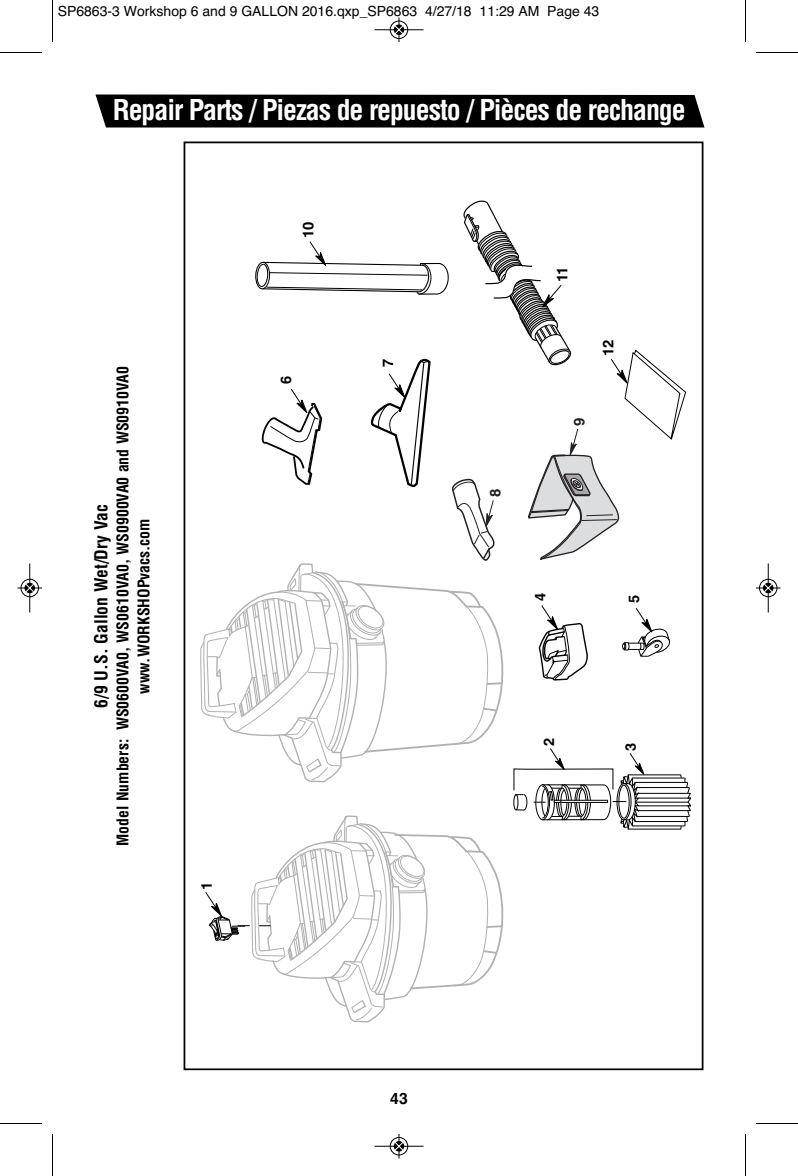
<style>
.page{position:relative;width:798px;height:1176px;background:#fff}
.page>*{position:absolute;margin:0;border:0;box-sizing:border-box;transform-origin:0 0}
.t1{font:700 condensed 28px "Helvetica";letter-spacing:-.04em;color:#fff}
.t2{font:700 condensed 17.5px "Helvetica";color:#000}
.t3{font:700 condensed 15.75px/21px "Helvetica";color:#000;text-align:center}
.t4{font:700 15.75px "Helvetica";color:#000}
.t5{font:700 14.88px "Helvetica";color:#000}
.t6{font:700 14.88px "Helvetica";color:#231f20}
.t7{font:700 14.7px "Helvetica";color:#000}
.t8{font:14px "Helvetica";color:#000}
</style>
<div class="page">
<svg style="left:95px;top:94px;width:609px;height:34px;background:#0d0d0d"></svg>
<svg style="left:201px;top:200px;width:491px;height:823px"></svg>
<hr style="left:52px;top:0;width:1px;height:42px;background:#000">
<hr style="left:0;top:52px;width:42px;height:1px;background:#000">
<hr style="left:745px;top:0;width:1px;height:42px;background:#000">
<hr style="left:756px;top:52px;width:42px;height:1px;background:#000">
<hr style="left:52px;top:1134px;width:1px;height:42px;background:#000">
<hr style="left:0;top:1123px;width:42px;height:1px;background:#000">
<hr style="left:745px;top:1134px;width:1px;height:42px;background:#000">
<hr style="left:756px;top:1123px;width:42px;height:1px;background:#000">
<div style="left:390px;top:20px;width:18px;height:19px;border:1px solid #fff;border-radius:50%"></div>
<hr style="left:374px;top:29px;width:50px;height:1px;background:#000">
<div style="left:390px;top:21px;width:18px;height:18px;border:1px solid #000;border-radius:50%"></div>
<svg style="left:395px;top:18px;width:8px;height:24px"></svg>
<div style="left:390px;top:1137px;width:18px;height:19px;border:1px solid #fff;border-radius:50%"></div>
<hr style="left:374px;top:1146px;width:50px;height:1px;background:#000">
<div style="left:390px;top:1137px;width:18px;height:18px;border:1px solid #000;border-radius:50%"></div>
<svg style="left:395px;top:1134px;width:8px;height:24px"></svg>
<div style="left:20px;top:579px;width:19px;height:18px;border:1px solid #fff;border-radius:50%"></div>
<hr style="left:29px;top:564px;width:1px;height:48px;background:#000">
<div style="left:21px;top:579px;width:18px;height:18px;border:1px solid #000;border-radius:50%"></div>
<svg style="left:18px;top:584px;width:24px;height:8px"></svg>
<div style="left:759px;top:579px;width:19px;height:18px;border:1px solid #fff;border-radius:50%"></div>
<hr style="left:768px;top:564px;width:1px;height:48px;background:#000">
<div style="left:759px;top:579px;width:18px;height:18px;border:1px solid #000;border-radius:50%"></div>
<svg style="left:756px;top:584px;width:24px;height:8px"></svg>
<p class="t8" style="left:58px;top:3px;width:543px">SP6863-3 Workshop 6 and 9 GALLON 2016.qxp_SP6863 4/27/18 11:29 AM Page 43</p>
<h1 class="t1" style="left:113px;top:94px;width:575px">Repair Parts / Piezas de repuesto / Pièces de rechange</h1>
<p class="t3" style="left:113px;top:846px;width:481px;rotate:-90deg">Model Numbers: WS0600VA0, WS0610VA0, WS0900VA0 and WS0910VA0 www.WORKSHOPvacs.com</p>
<p class="t2" style="left:91px;top:708px;width:205px;rotate:-90deg">6/9 U.S. Gallon Wet/Dry Vac</p>
<p class="t7" style="left:201px;top:890px;width:10px;rotate:-90deg">1</p>
<p class="t5" style="left:300px;top:238px;width:18px;rotate:-90deg">10</p>
<p class="t7" style="left:302px;top:235px;width:10px;rotate:-90deg">9</p>
<p class="t7" style="left:280px;top:384px;width:10px;rotate:-90deg">6</p>
<p class="t7" style="left:382px;top:367px;width:10px;rotate:-90deg">7</p>
<p class="t4" style="left:390px;top:1089px;width:19px">43</p>
<p class="t6" style="left:489px;top:497px;width:10px;rotate:-90deg">8</p>
<p class="t7" style="left:556px;top:281px;width:18px;rotate:-90deg">10</p>
<p class="t5" style="left:554px;top:282px;width:17px;rotate:-90deg">11</p>
<p class="t7" style="left:603px;top:351px;width:17px;rotate:-90deg">11</p>
<p class="t5" style="left:600px;top:356px;width:18px;rotate:-90deg">12</p>
<p class="t6" style="left:573px;top:426px;width:10px;rotate:-90deg">9</p>
<p class="t7" style="left:534px;top:601px;width:10px;rotate:-90deg">4</p>
<p class="t7" style="left:628px;top:603px;width:10px;rotate:-90deg">5</p>
<p class="t7" style="left:543px;top:746px;width:10px;rotate:-90deg">2</p>
<p class="t7" style="left:625px;top:751px;width:10px;rotate:-90deg">3</p>
</div>
